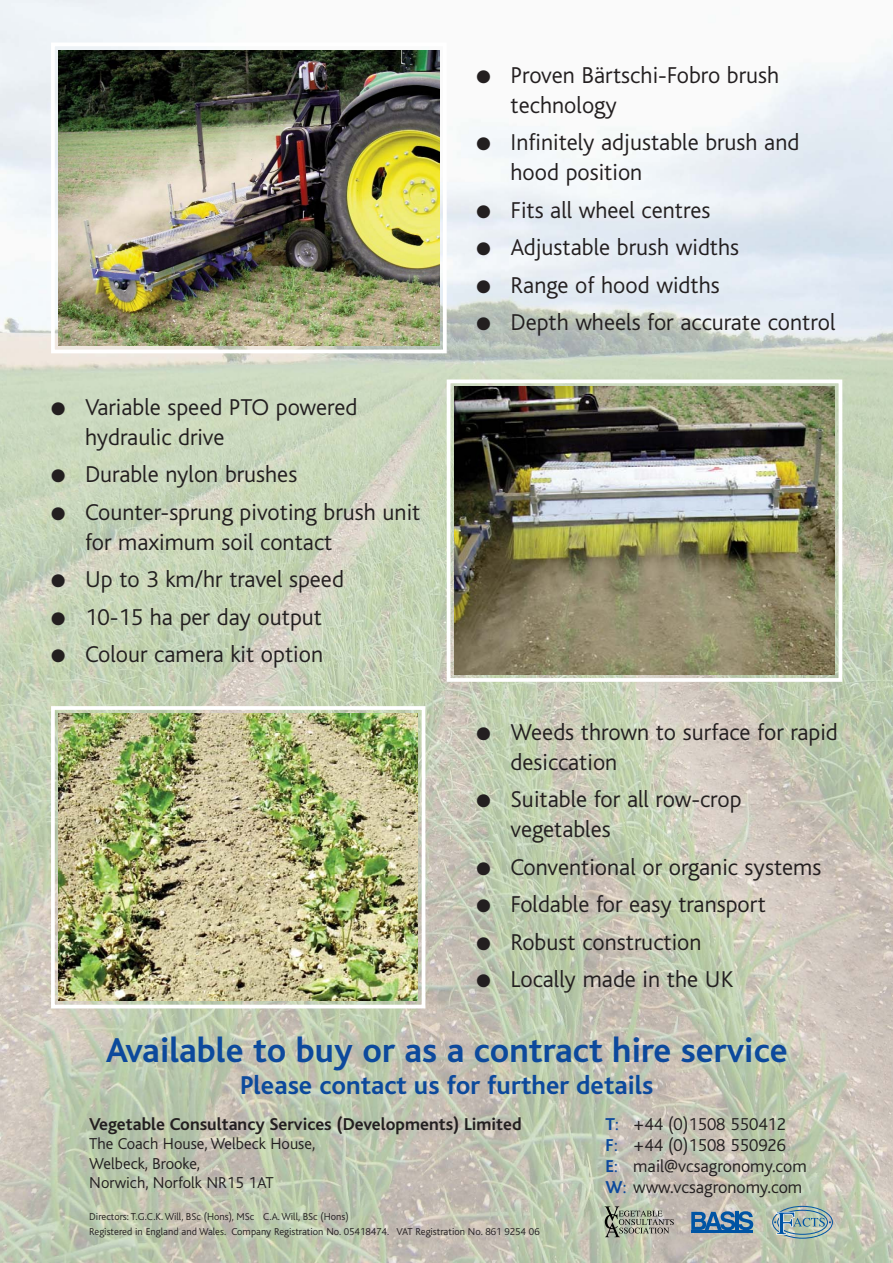
<style>
.page{position:relative;width:893px;height:1263px;background:#fff}
.page>*{position:absolute;margin:0;border:0;box-sizing:border-box;transform-origin:0 0}
.t1{font:700 36px "Bliss";color:#0c499c}
.t2{font:700 27px "Bliss";color:#0c499c}
.t3{font:300 24px/30px "Bliss";color:#231f20}
.t4{font:300 18px/21px "Bliss";color:#231f20}
.t5{font:700 18px "Bliss";color:#231f20}
.t6{font:300 16.5px/19.5px "Bliss";color:#231f20}
.t7{font:300 10.5px/15px "Bliss";color:#231f20}
.s1{font-weight:700;color:#0c499c}
.s2{color:#0c499c}
</style>
<div class="page">
<img style="left:0;top:0;width:892px;height:1263px">
<svg style="left:772px;top:1206px;width:61px;height:33px;background:#98b1b1"></svg>
<svg style="left:691px;top:1211px;width:62px;height:19px"></svg>
<hr style="left:691px;top:1230px;width:62px;height:3px;background:#0054a4">
<svg style="left:604px;top:1206px;width:69px;height:31px;background:#9c9f91"></svg>
<img style="left:59px;top:50px;width:380px;height:296px">
<div style="left:51px;top:43px;width:395px;height:310px;border:4px solid #fff"></div>
<img style="left:454px;top:387px;width:380px;height:287px">
<div style="left:446px;top:379px;width:396px;height:303px;border:4px solid #fff"></div>
<img style="left:59px;top:714px;width:359px;height:287px">
<div style="left:51px;top:706px;width:374px;height:302px;border:4px solid #fff"></div>
<p class="t3" style="left:85px;top:394px;width:274px;text-indent:-34px">● Variable speed PTO powered hydraulic drive</p>
<p class="t3" style="left:51px;top:462px;width:248px">● Durable nylon brushes</p>
<p class="t3" style="left:85px;top:499px;width:337px;text-indent:-34px">● Counter-sprung pivoting brush unit for maximum soil contact</p>
<p class="t3" style="left:51px;top:567px;width:294px">● Up to 3 km/hr travel speed</p>
<p class="t3" style="left:51px;top:604px;width:272px">● 10-15 ha per day output</p>
<p class="t3" style="left:51px;top:642px;width:273px">● Colour camera kit option</p>
<p class="t3" style="left:510px;top:62px;width:270px;text-indent:-34px">● Proven Bärtschi-Fobro brush technology</p>
<p class="t3" style="left:510px;top:130px;width:290px;text-indent:-34px">● Infinitely adjustable brush and hood position</p>
<p class="t3" style="left:476px;top:197px;width:235px">● Fits all wheel centres</p>
<p class="t3" style="left:476px;top:235px;width:264px">● Adjustable brush widths</p>
<p class="t3" style="left:476px;top:272px;width:245px">● Range of hood widths</p>
<p class="t3" style="left:476px;top:310px;width:360px">● Depth wheels for accurate control</p>
<p class="t3" style="left:510px;top:719px;width:329px;text-indent:-34px">● Weeds thrown to surface for rapid desiccation</p>
<p class="t3" style="left:510px;top:787px;width:232px;text-indent:-34px">● Suitable for all row-crop vegetables</p>
<p class="t3" style="left:476px;top:854px;width:346px">● Conventional or organic systems</p>
<p class="t3" style="left:476px;top:892px;width:291px">● Foldable for easy transport</p>
<p class="t3" style="left:476px;top:929px;width:226px">● Robust construction</p>
<p class="t3" style="left:476px;top:967px;width:258px">● Locally made in the UK</p>
<h1 class="t1" style="left:106px;top:1037px;width:683px">Available to buy or as a contract hire service</h1>
<p class="t2" style="left:240px;top:1074px;width:415px">Please contact us for further details</p>
<p class="t4" style="left:605px;top:1115px;width:203px"><span class="s1">T</span><span class="s2">:</span> +44 (0)1508 550412<br><span class="s1">F</span><span class="s2">:</span> +44 (0)1508 550926<br><span class="s1">E</span><span class="s2">:</span> mail@vcsagronomy.com<br><span class="s1">W</span><span class="s2">:</span> www.vcsagronomy.com</p>
<p class="t5" style="left:89px;top:1117px;width:434px">Vegetable Consultancy Services (Developments) Limited</p>
<p class="t6" style="left:89px;top:1136px;width:227px">The Coach House, Welbeck House,<br>Welbeck, Brooke,<br>Norwich, Norfolk NR15 1AT</p>
<p class="t7" style="left:89px;top:1210px;width:452px">Directors: T.G.C.K. Will, BSc (Hons), MSc C.A. Will, BSc (Hons)<br>Registered in England and Wales. Company Registration No. 05418474. VAT Registration No. 861 9254 06</p>
</div>
